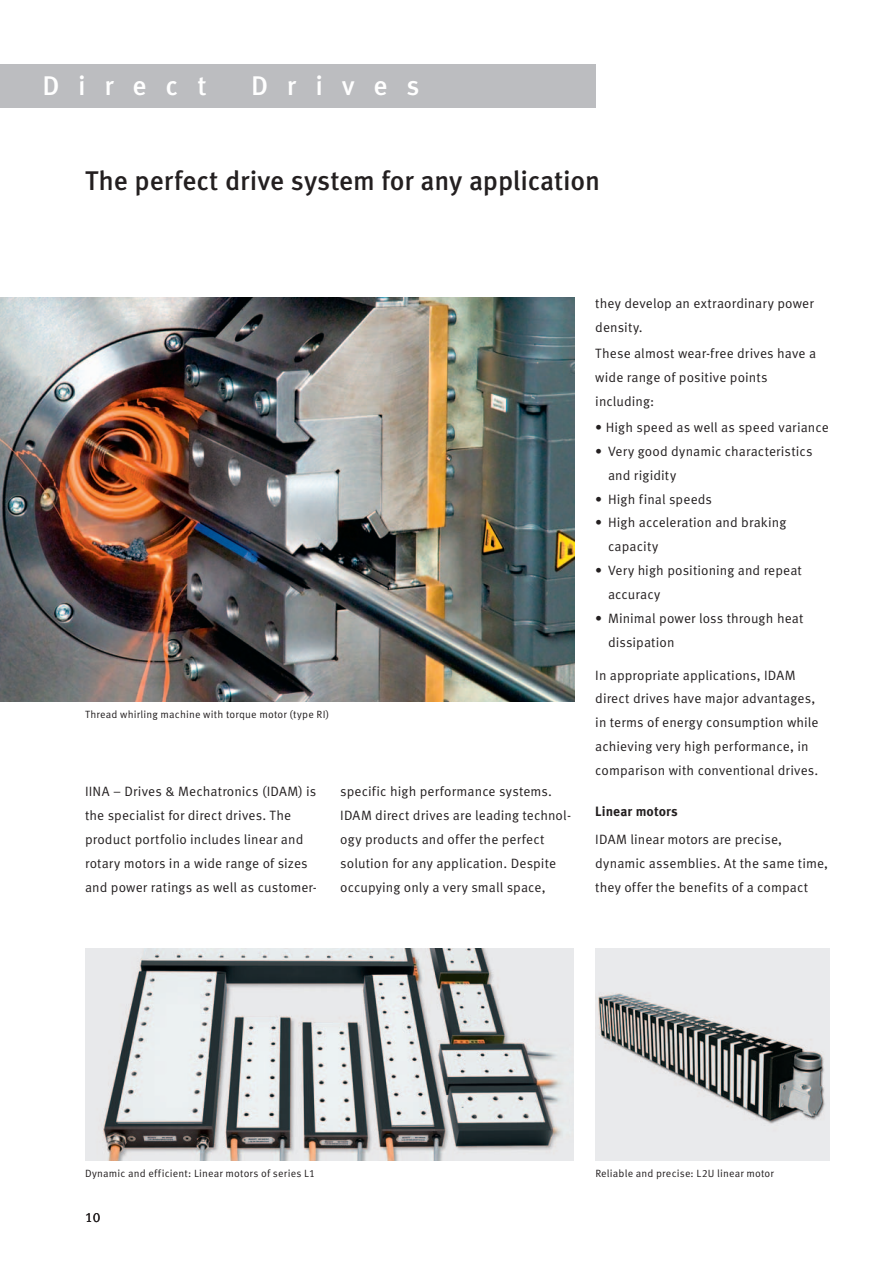
<style>
.page{position:relative;width:893px;height:1263px;background:#fff}
.page>*{position:absolute;margin:0;border:0;box-sizing:border-box;transform-origin:0 0}
.t1{font:500 27px "Schaeffler Meta";letter-spacing:-.01em;color:#231f20}
.t2{font:500 27px "Schaeffler Meta";letter-spacing:.695em;color:#fff}
.t3{font:13.5px/23.9px "Schaeffler Meta";letter-spacing:.005em;color:#231f20}
.t4{font:700 13.5px "Schaeffler Meta";letter-spacing:.005em;color:#231f20}
.t5{font:10.5px "Schaeffler Meta";letter-spacing:.015em;color:#231f20}
</style>
<div class="page">
<img style="left:0;top:298px;width:574px;height:404px">
<img style="left:85px;top:948px;width:489px;height:213px">
<img style="left:595px;top:948px;width:234px;height:213px">
<div style="left:0;top:64px;width:595px;height:43px;background:#bcbdc0"></div>
<h1 class="t2" style="left:43px;top:69px;width:166px">Direct</h1>
<h1 class="t2" style="left:251px;top:69px;width:170px">Drives</h1>
<h1 class="t1" style="left:85px;top:164px;width:516px">The perfect drive system for any application</h1>
<p class="t5" style="left:85px;top:708px;width:246px">Thread whirling machine with torque motor (type RI)</p>
<p class="t3" style="left:85px;top:779px;width:233px">IINA – Drives &amp; Mechatronics (IDAM) is the specialist for direct drives. The product portfolio includes linear and rotary motors in a wide range of sizes and power ratings as well as customer-</p>
<p class="t3" style="left:340px;top:779px;width:232px">specific high performance systems.<br>IDAM direct drives are leading technol&shy;ogy products and offer the perfect solution for any application. Despite occupying only a very small space,</p>
<p class="t3" style="left:595px;top:291px;width:220px">they develop an extraordinary power density.</p>
<p class="t3" style="left:595px;top:341px;width:222px">These almost wear-free drives have a wide range of positive points including:</p>
<p class="t3" style="left:595px;top:415px;width:235px">• High speed as well as speed variance</p>
<p class="t3" style="left:608px;top:439px;width:206px;text-indent:-13px">• Very good dynamic characteristics and rigidity</p>
<p class="t3" style="left:595px;top:487px;width:118px">• High final speeds</p>
<p class="t3" style="left:608px;top:511px;width:180px;text-indent:-13px">• High acceleration and braking capacity</p>
<p class="t3" style="left:608px;top:559px;width:195px;text-indent:-13px">• Very high positioning and repeat accuracy</p>
<p class="t3" style="left:608px;top:607px;width:197px;text-indent:-13px">• Minimal power loss through heat dissipation</p>
<p class="t3" style="left:595px;top:663px;width:225px">In appropriate applications, IDAM direct drives have major advantages, in terms of energy consumption while achieving very high performance, in comparison with conventional drives.</p>
<p class="t4" style="left:595px;top:803px;width:84px">Linear motors</p>
<p class="t3" style="left:595px;top:828px;width:234px">IDAM linear motors are precise, dynamic assemblies. At the same time, they offer the benefits of a compact</p>
<p class="t5" style="left:85px;top:1167px;width:231px">Dynamic and efficient: Linear motors of series L1</p>
<p class="t5" style="left:595px;top:1167px;width:180px">Reliable and precise: L2U linear motor</p>
<p class="t3" style="left:85px;top:1206px;width:17px">10</p>
</div>
